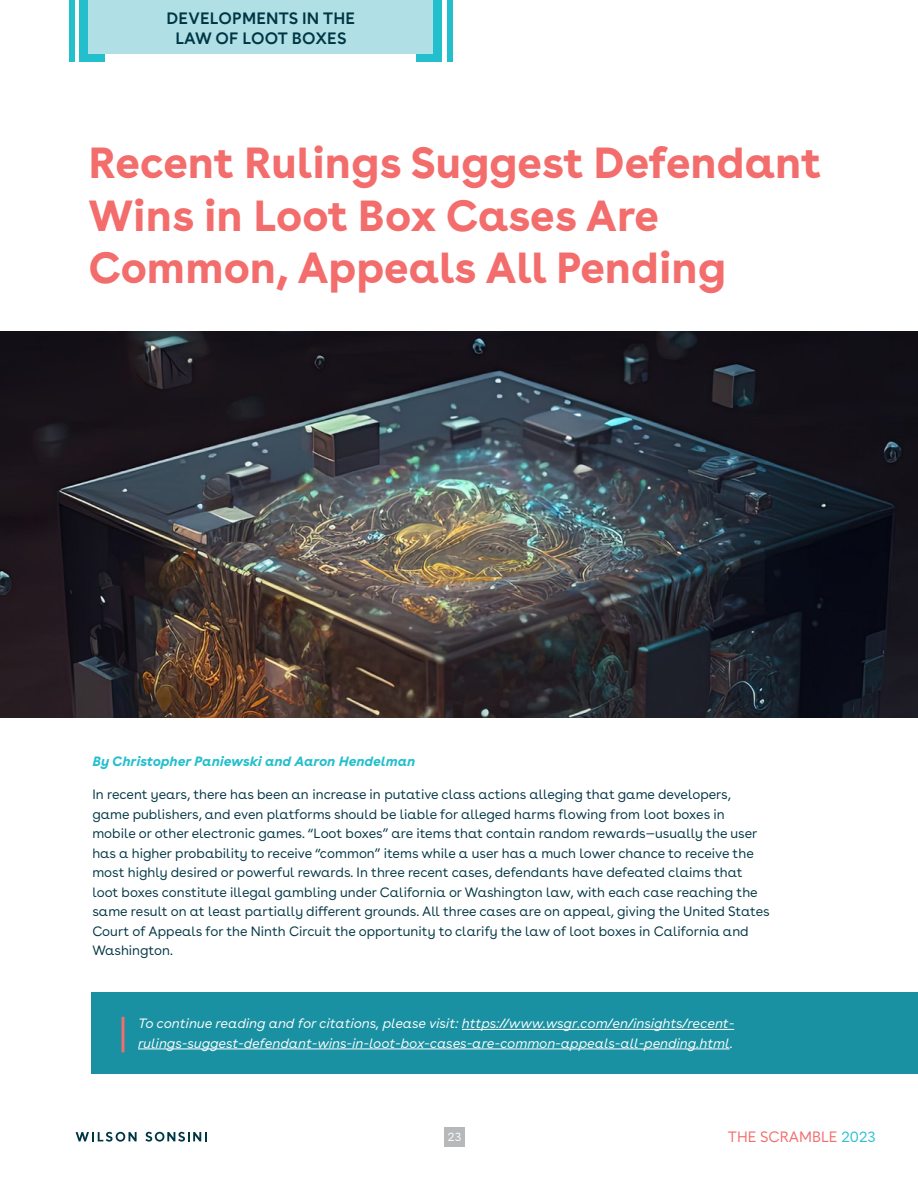
<style>
.page{position:relative;width:918px;height:1188px;background:#fff}
.page>*{position:absolute;margin:0;border:0;box-sizing:border-box;transform-origin:0 0}
.t1{font:700 43.5px/52.2px "Buenos Aires";color:#f26d6c}
.t2{font:600 16.5px/19.8px "Buenos Aires";letter-spacing:.01em;color:#003644;text-align:center}
.t3{font:15px "Buenos Aires";color:#f26d6c}
.t4{font:13.5px/19.5px "Buenos Aires";color:#003644}
.t5{font:italic 13.5px/19.5px "Buenos Aires";color:#fff}
.t6{font:italic 700 13.5px "Buenos Aires";color:#23bfcd}
.t7{font:12px "Buenos Aires";color:#fff}
.s1{color:#2dc0d1}
</style>
<div class="page">
<div style="left:445px;top:1128px;width:20px;height:19px;background:#b6b8ba"></div>
<svg style="left:76px;top:1132px;width:61px;height:10px"></svg>
<svg style="left:145px;top:1132px;width:62px;height:10px"></svg>
<div style="left:92px;top:993px;width:826px;height:81px;background:#1a91a2"></div>
<img style="left:0;top:332px;width:918px;height:385px">
<div style="left:88px;top:0;width:345px;height:54px;background:#b0e0e6"></div>
<div style="left:79px;top:0;width:9px;height:62px;background:#23bfcd"></div>
<div style="left:88px;top:54px;width:17px;height:8px;background:#23bfcd"></div>
<div style="left:417px;top:54px;width:16px;height:8px;background:#23bfcd"></div>
<div style="left:433px;top:0;width:9px;height:62px;background:#23bfcd"></div>
<div style="left:447px;top:0;width:5px;height:62px;background:#23bfcd"></div>
<div style="left:69px;top:0;width:5px;height:62px;background:#23bfcd"></div>
<hr style="left:462px;top:1029px;width:272px;height:1px;background:#fff">
<hr style="left:138px;top:1049px;width:592px;height:1px;background:#fff">
<hr style="left:122px;top:1017px;width:2px;height:35px;background:#f26d6c">
<p class="t2" style="left:167px;top:7px;width:190px">DEVELOPMENTS IN THE<br>LAW OF LOOT BOXES</p>
<h1 class="t1" style="left:89px;top:133px;width:734px">Recent Rulings Suggest Defendant<br>Wins in Loot Box Cases Are<br>Common, Appeals All Pending</h1>
<p class="t6" style="left:92px;top:750px;width:324px">By Christopher Paniewski and Aaron Hendelman</p>
<p class="t4" style="left:92px;top:784px;width:679px">In recent years, there has been an increase in putative class actions alleging that game developers, game publishers, and even platforms should be liable for alleged harms flowing from loot boxes in mobile or other electronic games. “Loot boxes” are items that contain random rewards—usually the user has a higher probability to receive “common” items while a user has a much lower chance to receive the most highly desired or powerful rewards. In three recent cases, defendants have defeated claims that loot boxes constitute illegal gambling under California or Washington law, with each case reaching the same result on at least partially different grounds. All three cases are on appeal, giving the United States Court of Appeals for the Ninth Circuit the opportunity to clarify the law of loot boxes in California and Washington.</p>
<p class="t5" style="left:138px;top:1012px;width:598px">To continue reading and for citations, please visit: https://www.wsgr.com/en/insights/recent&shy;rulings-suggest-defendant-wins-in-loot-box-cases-are-common-appeals-all-pending.html.</p>
<p class="t7" style="left:448px;top:1127px;width:15px">23</p>
<p class="t3" style="left:728px;top:1125px;width:149px">THE SCRAMBLE <span class="s1">2023</span></p>
</div>
